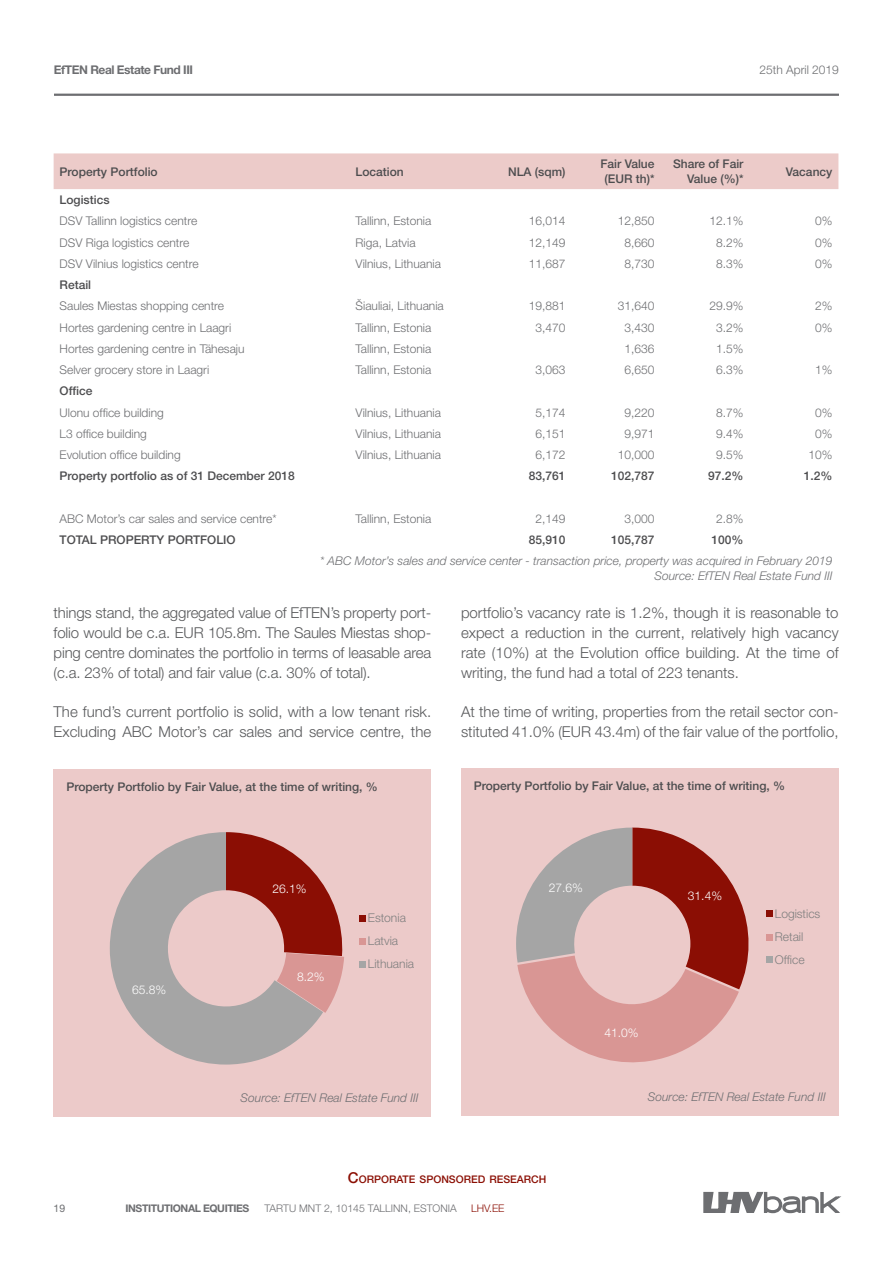
<style>
.page{position:relative;width:893px;height:1263px;background:#fff}
.page>*{position:absolute;margin:0;border:0;box-sizing:border-box;transform-origin:0 0}
.t1{font:300 15px/19.8px "Helvetica Neue LT Pro";color:#58595b;text-align:justify}
.t2{font:300 12px "Helvetica Neue LT Pro";color:#6d6e71}
.t3{font:500 12px/14.4px "Helvetica Neue LT Pro";color:#4d4d4f;text-align:center}
.t4{font:italic 300 12px/14.4px "Helvetica Neue LT Pro";color:#6d6e71;text-align:right}
.t5{font:300 12px/23.1px "Helvetica Neue LT Pro";color:#7f7f7f}
.t6{font:300 12px "Helvetica Neue LT Pro";letter-spacing:-.005em;color:#fff}
.t7{font:700 12px "Helvetica Neue LT Pro";letter-spacing:-.04em;color:#6d6e71}
.t8{font:300 10.5px "Helvetica Neue LT Pro";color:#6d6e71}
.t9{font:500 10.5px "Helvetica Neue LT Pro";color:#8b0f04}
.t10{font:700 10.5px "Helvetica Neue LT Pro";letter-spacing:-.04em;color:#6d6e71}
.t11{font:300 10.5px "Helvetica Neue LT Pro";color:#8b0f04}
.t12{font:10.5px "Helvetica Neue LT Pro";color:#6d6e71}
.s1{font-size:15px}
</style>
<div class="page">
<svg style="left:703px;top:1191px;width:138px;height:23px"></svg>
<hr style="left:54px;top:94px;width:785px;height:2px;background:#6d6e71">
<div style="left:54px;top:153px;width:784px;height:36px;background:#eccbc9"></div>
<div style="left:461px;top:768px;width:377px;height:347px;background:#eccac9"></div>
<svg style="left:516px;top:827px;width:256px;height:236px"></svg>
<div style="left:54px;top:769px;width:377px;height:347px;background:#eccac9"></div>
<svg style="left:323px;top:884px;width:21px;height:129px"></svg>
<svg style="left:110px;top:832px;width:213px;height:232px"></svg>
<div style="left:359px;top:915px;width:6px;height:7px;background:#8b0e04"></div>
<div style="left:359px;top:938px;width:6px;height:7px;background:#d99694"></div>
<div style="left:359px;top:961px;width:6px;height:7px;background:#a5a5a5"></div>
<p class="t7" style="left:54px;top:62px;width:140px">EfTEN Real Estate Fund III</p>
<p class="t2" style="left:760px;top:62px;width:81px">25th April 2019</p>
<p class="t3" style="left:60px;top:164px;width:100px">Property Portfolio</p>
<p class="t3" style="left:356px;top:164px;width:50px">Location</p>
<p class="t3" style="left:508px;top:164px;width:59px">NLA (sqm)</p>
<p class="t3" style="left:600px;top:157px;width:56px">Fair Value (EUR th)*</p>
<p class="t3" style="left:673px;top:157px;width:72px;text-align:right">Share of Fair<br>Value (%)*</p>
<p class="t3" style="left:786px;top:164px;width:48px">Vacancy</p>
<p class="t3" style="left:60px;top:192px;width:52px">Logistics</p>
<p class="t2" style="left:60px;top:214px;width:139px">DSV Tallinn logistics centre</p>
<p class="t2" style="left:356px;top:214px;width:77px">Tallinn, Estonia</p>
<p class="t2" style="left:529px;top:214px;width:38px">16,014</p>
<p class="t2" style="left:618px;top:214px;width:38px">12,850</p>
<p class="t2" style="left:709px;top:214px;width:36px">12.1%</p>
<p class="t2" style="left:815px;top:214px;width:19px">0%</p>
<p class="t2" style="left:60px;top:235px;width:131px">DSV Riga logistics centre</p>
<p class="t2" style="left:356px;top:235px;width:62px">Riga, Latvia</p>
<p class="t2" style="left:529px;top:235px;width:38px">12,149</p>
<p class="t2" style="left:624px;top:235px;width:32px">8,660</p>
<p class="t2" style="left:716px;top:235px;width:29px">8.2%</p>
<p class="t2" style="left:815px;top:235px;width:19px">0%</p>
<p class="t2" style="left:60px;top:256px;width:140px">DSV Vilnius logistics centre</p>
<p class="t2" style="left:356px;top:256px;width:87px">Vilnius, Lithuania</p>
<p class="t2" style="left:529px;top:256px;width:38px">11,687</p>
<p class="t2" style="left:624px;top:256px;width:32px">8,730</p>
<p class="t2" style="left:716px;top:256px;width:29px">8.3%</p>
<p class="t2" style="left:815px;top:256px;width:19px">0%</p>
<p class="t3" style="left:60px;top:277px;width:33px">Retail</p>
<p class="t2" style="left:60px;top:299px;width:166px">Saules Miestas shopping centre</p>
<p class="t2" style="left:356px;top:299px;width:90px">Šiauliai, Lithuania</p>
<p class="t2" style="left:529px;top:299px;width:38px">19,881</p>
<p class="t2" style="left:618px;top:299px;width:38px">31,640</p>
<p class="t2" style="left:709px;top:299px;width:36px">29.9%</p>
<p class="t2" style="left:815px;top:299px;width:19px">2%</p>
<p class="t2" style="left:60px;top:320px;width:173px">Hortes gardening centre in Laagri</p>
<p class="t2" style="left:356px;top:320px;width:77px">Tallinn, Estonia</p>
<p class="t2" style="left:536px;top:320px;width:32px">3,470</p>
<p class="t2" style="left:624px;top:320px;width:32px">3,430</p>
<p class="t2" style="left:716px;top:320px;width:29px">3.2%</p>
<p class="t2" style="left:815px;top:320px;width:19px">0%</p>
<p class="t2" style="left:60px;top:341px;width:186px">Hortes gardening centre in Tähesaju</p>
<p class="t2" style="left:356px;top:341px;width:77px">Tallinn, Estonia</p>
<p class="t2" style="left:624px;top:341px;width:32px">1,636</p>
<p class="t2" style="left:716px;top:341px;width:29px">1.5%</p>
<p class="t2" style="left:60px;top:362px;width:151px">Selver grocery store in Laagri</p>
<p class="t2" style="left:356px;top:362px;width:77px">Tallinn, Estonia</p>
<p class="t2" style="left:536px;top:362px;width:32px">3,063</p>
<p class="t2" style="left:624px;top:362px;width:32px">6,650</p>
<p class="t2" style="left:716px;top:362px;width:29px">6.3%</p>
<p class="t2" style="left:815px;top:362px;width:19px">1%</p>
<p class="t3" style="left:60px;top:384px;width:34px">Office</p>
<p class="t2" style="left:60px;top:405px;width:106px">Ulonu office building</p>
<p class="t2" style="left:356px;top:405px;width:87px">Vilnius, Lithuania</p>
<p class="t2" style="left:536px;top:405px;width:32px">5,174</p>
<p class="t2" style="left:624px;top:405px;width:32px">9,220</p>
<p class="t2" style="left:716px;top:405px;width:29px">8.7%</p>
<p class="t2" style="left:815px;top:405px;width:19px">0%</p>
<p class="t2" style="left:60px;top:426px;width:89px">L3 office building</p>
<p class="t2" style="left:356px;top:426px;width:87px">Vilnius, Lithuania</p>
<p class="t2" style="left:536px;top:426px;width:32px">6,151</p>
<p class="t2" style="left:624px;top:426px;width:32px">9,971</p>
<p class="t2" style="left:716px;top:426px;width:29px">9.4%</p>
<p class="t2" style="left:815px;top:426px;width:19px">0%</p>
<p class="t2" style="left:60px;top:447px;width:123px">Evolution office building</p>
<p class="t2" style="left:356px;top:447px;width:87px">Vilnius, Lithuania</p>
<p class="t2" style="left:536px;top:447px;width:32px">6,172</p>
<p class="t2" style="left:618px;top:447px;width:38px">10,000</p>
<p class="t2" style="left:716px;top:447px;width:29px">9.5%</p>
<p class="t2" style="left:808px;top:447px;width:26px">10%</p>
<p class="t3" style="left:60px;top:469px;width:237px">Property portfolio as of 31 December 2018</p>
<p class="t3" style="left:529px;top:469px;width:38px">83,761</p>
<p class="t3" style="left:611px;top:469px;width:45px">102,787</p>
<p class="t3" style="left:708px;top:469px;width:37px">97.2%</p>
<p class="t3" style="left:804px;top:469px;width:30px">1.2%</p>
<p class="t2" style="left:60px;top:511px;width:218px">ABC Motor’s car sales and service centre*</p>
<p class="t2" style="left:356px;top:511px;width:77px">Tallinn, Estonia</p>
<p class="t2" style="left:536px;top:511px;width:32px">2,149</p>
<p class="t2" style="left:624px;top:511px;width:32px">3,000</p>
<p class="t2" style="left:716px;top:511px;width:29px">2.8%</p>
<p class="t3" style="left:60px;top:532px;width:178px">TOTAL PROPERTY PORTFOLIO</p>
<p class="t3" style="left:529px;top:532px;width:38px">85,910</p>
<p class="t3" style="left:611px;top:532px;width:45px">105,787</p>
<p class="t3" style="left:711px;top:532px;width:34px">100%</p>
<p class="t4" style="left:320px;top:554px;width:514px">* ABC Motor’s sales and service center - transaction price, property was acquired in February 2019<br>Source: EfTEN Real Estate Fund III</p>
<p class="t1" style="left:54px;top:603px;width:379px">things stand, the aggregated value of EfTEN’s property port&shy;folio would be c.a. EUR 105.8m. The Saules Miestas shop&shy;ping centre dominates the portfolio in terms of leasable area (c.a. 23% of total) and fair value (c.a. 30% of total).</p>
<p class="t1" style="left:54px;top:702px;width:379px">The fund’s current portfolio is solid, with a low tenant risk.<br>Excluding ABC Motor’s car sales and service centre, the</p>
<p class="t3" style="left:66px;top:779px;width:313px">Property Portfolio by Fair Value, at the time of writing, %</p>
<p class="t1" style="left:461px;top:603px;width:379px">portfolio’s vacancy rate is 1.2%, though it is reasonable to expect a reduction in the current, relatively high vacancy rate (10%) at the Evolution office building. At the time of writing, the fund had a total of 223 tenants.</p>
<p class="t1" style="left:461px;top:702px;width:379px">At the time of writing, properties from the retail sector con&shy;stituted 41.0% (EUR 43.4m) of the fair value of the portfolio,</p>
<p class="t3" style="left:474px;top:778px;width:313px">Property Portfolio by Fair Value, at the time of writing, %</p>
<p class="t6" style="left:132px;top:982px;width:36px">65.8%</p>
<p class="t6" style="left:273px;top:882px;width:36px">26.1%</p>
<p class="t6" style="left:297px;top:970px;width:29px">8.2%</p>
<p class="t5" style="left:368px;top:906px;width:48px">Estonia<br>Latvia<br>Lithuania</p>
<p class="t4" style="left:241px;top:1090px;width:179px">Source: EfTEN Real Estate Fund III</p>
<p class="t6" style="left:549px;top:880px;width:36px">27.6%</p>
<p class="t6" style="left:688px;top:888px;width:36px">31.4%</p>
<p class="t5" style="left:775px;top:902px;width:47px">Logistics<br>Retail<br>Office</p>
<p class="t6" style="left:604px;top:1025px;width:36px">41.0%</p>
<p class="t4" style="left:648px;top:1089px;width:179px">Source: EfTEN Real Estate Fund III</p>
<p class="t9" style="left:348px;top:1173px;width:200px"><span class="s1">C</span>ORPORATE SPONSORED RESEARCH</p>
<p class="t12" style="left:54px;top:1202px;width:13px">19</p>
<p class="t10" style="left:126px;top:1202px;width:125px">INSTITUTIONAL EQUITIES</p>
<p class="t8" style="left:264px;top:1202px;width:194px">TARTU MNT 2, 10145 TALLINN, ESTONIA</p>
<p class="t11" style="left:471px;top:1202px;width:35px">LHV.EE</p>
</div>
